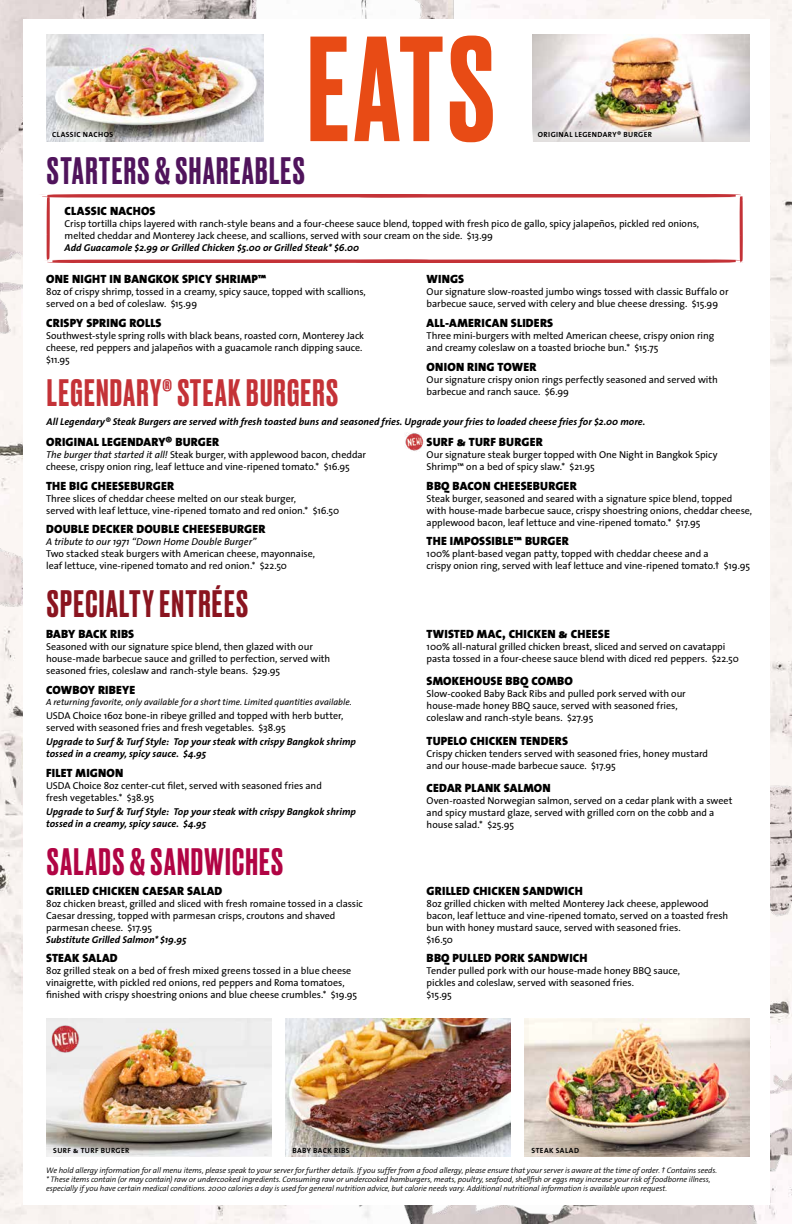
<style>
.page{position:relative;width:792px;height:1224px;background:#fff}
.page>*{position:absolute;margin:0;border:0;box-sizing:border-box;transform-origin:0 0}
.t1{font:500 140.6px "Druk";color:#e84b15}
.t2{font:500 36px "Druk";letter-spacing:.04em;color:#c43237}
.t3{font:500 36px "Druk";letter-spacing:.04em;color:#50145c}
.t4{font:500 36px "Druk";letter-spacing:.04em;color:#b10444}
.t5{font:500 36px "Druk";letter-spacing:.04em;color:#8a141f}
.t6{font:12px "The Sans Black Caps";letter-spacing:.015em;color:#000}
.t7{font:10px/12px "The Sans";letter-spacing:-.005em;color:#000}
.t8{font:italic 700 10px/12px "The Sans";color:#000}
.t9{font:italic 10px "The Sans";color:#000}
.t10{font:italic 9px "The Sans";color:#000}
.t11{font:italic 300 8px/9px "The Sans";letter-spacing:-.01em;color:#000}
.t12{font:7.5px "The Sans Bold Caps";letter-spacing:.055em;color:#000}
.s1{font-style:italic}
</style>
<div class="page">
<img style="left:0;top:0;width:792px;height:1224px">
<img style="left:302px;top:688px;width:490px;height:536px">
<img style="left:0;top:0;width:499px;height:741px">
<div style="left:23px;top:19px;width:746px;height:1186px;background:#fff"></div>
<img style="left:47px;top:35px;width:217px;height:107px">
<img style="left:533px;top:35px;width:217px;height:107px">
<img style="left:405px;top:433px;width:19px;height:18px">
<img style="left:46px;top:1018px;width:225px;height:138px">
<img style="left:285px;top:1018px;width:225px;height:138px">
<img style="left:525px;top:1018px;width:225px;height:138px">
<img style="left:50px;top:1024px;width:32px;height:31px">
<svg style="left:41px;top:194px;width:702px;height:69px"></svg>
<p class="t12" style="left:52px;top:128px;width:62px">CLASSIC NACHOS</p>
<h1 class="t1" style="left:307px;top:-7px;width:189px">EATS</h1>
<h2 class="t3" style="left:47px;top:146px;width:259px">STARTERS &amp; SHAREABLES</h2>
<p class="t12" style="left:538px;top:128px;width:116px">ORIGINAL LEGENDARY® BURGER</p>
<p class="t6" style="left:65px;top:200px;width:92px">CLASSIC NACHOS</p>
<p class="t7" style="left:65px;top:217px;width:636px">Crisp tortilla chips layered with ranch-style beans and a four-cheese sauce blend, topped with fresh pico de gallo, spicy jalapeños, pickled red onions, melted cheddar and Monterey Jack cheese, and scallions, served with sour cream on the side. $13.99</p>
<p class="t8" style="left:65px;top:241px;width:296px">Add Guacamole $2.99 or Grilled Chicken $5.00 or Grilled Steak* $6.00</p>
<p class="t6" style="left:46px;top:269px;width:222px">ONE NIGHT IN BANGKOK SPICY SHRIMP™</p>
<p class="t7" style="left:46px;top:285px;width:321px">8oz of crispy shrimp, tossed in a creamy, spicy sauce, topped with scallions, served on a bed of coleslaw. $15.99</p>
<p class="t6" style="left:46px;top:313px;width:117px">CRISPY SPRING ROLLS</p>
<p class="t7" style="left:46px;top:329px;width:320px">Southwest-style spring rolls with black beans, roasted corn, Monterey Jack cheese, red peppers and jalapeños with a guacamole ranch dipping sauce. $11.95</p>
<p class="t6" style="left:427px;top:269px;width:39px">WINGS</p>
<p class="t7" style="left:427px;top:285px;width:303px">Our signature slow-roasted jumbo wings tossed with classic Buffalo or barbecue sauce, served with celery and blue cheese dressing. $15.99</p>
<p class="t6" style="left:427px;top:313px;width:128px">ALL-AMERICAN SLIDERS</p>
<p class="t7" style="left:427px;top:329px;width:289px">Three mini-burgers with melted American cheese, crispy onion ring and creamy coleslaw on a toasted brioche bun.* $15.75</p>
<p class="t6" style="left:427px;top:356px;width:111px">ONION RING TOWER</p>
<p class="t7" style="left:427px;top:373px;width:293px">Our signature crispy onion rings perfectly seasoned and served with barbecue and ranch sauce. $6.99</p>
<h2 class="t2" style="left:47px;top:368px;width:293px">LEGENDARY® STEAK BURGERS</h2>
<p class="t6" style="left:46px;top:431px;width:175px">ORIGINAL LEGENDARY® BURGER</p>
<p class="t7" style="left:46px;top:448px;width:321px"><span class="s1">The burger that started it all!</span> Steak burger, with applewood bacon, cheddar cheese, crispy onion ring, leaf lettuce and vine-ripened tomato.* $16.95</p>
<p class="t6" style="left:46px;top:475px;width:130px">THE BIG CHEESEBURGER</p>
<p class="t7" style="left:46px;top:492px;width:294px">Three slices of cheddar cheese melted on our steak burger,<br>served with leaf lettuce, vine-ripened tomato and red onion.* $16.50</p>
<p class="t6" style="left:46px;top:519px;width:221px">DOUBLE DECKER DOUBLE CHEESEBURGER</p>
<p class="t9" style="left:46px;top:534px;width:212px">A tribute to our 1971 “Down Home Double Burger”</p>
<p class="t7" style="left:46px;top:548px;width:270px">Two stacked steak burgers with American cheese, mayonnaise, leaf lettuce, vine-ripened tomato and red onion.* $22.50</p>
<p class="t8" style="left:47px;top:415px;width:600px">All Legendary® Steak Burgers are served with fresh toasted buns and seasoned fries. Upgrade your fries to loaded cheese fries for $2.00 more.</p>
<p class="t6" style="left:427px;top:431px;width:118px">SURF &amp; TURF BURGER</p>
<p class="t7" style="left:427px;top:448px;width:292px">Our signature steak burger topped with One Night in Bangkok Spicy<br>Shrimp™ on a bed of spicy slaw.* $21.95</p>
<p class="t6" style="left:427px;top:475px;width:152px">BBQ BACON CHEESEBURGER</p>
<p class="t7" style="left:427px;top:492px;width:327px">Steak burger, seasoned and seared with a signature spice blend, topped with house-made barbecue sauce, crispy shoestring onions, cheddar cheese, applewood bacon, leaf lettuce and vine-ripened tomato.* $17.95</p>
<p class="t6" style="left:427px;top:531px;width:144px">THE IMPOSSIBLE™ BURGER</p>
<p class="t7" style="left:427px;top:548px;width:325px">100% plant-based vegan patty, topped with cheddar cheese and a<br>crispy onion ring, served with leaf lettuce and vine-ripened tomato.† $19.95</p>
<h2 class="t5" style="left:47px;top:579px;width:203px">SPECIALTY ENTRÉES</h2>
<p class="t6" style="left:46px;top:624px;width:90px">BABY BACK RIBS</p>
<p class="t7" style="left:46px;top:640px;width:286px">Seasoned with our signature spice blend, then glazed with our house-made barbecue sauce and grilled to perfection, served with seasoned fries, coleslaw and ranch-style beans. $29.95</p>
<p class="t6" style="left:46px;top:680px;width:91px">COWBOY RIBEYE</p>
<p class="t10" style="left:46px;top:694px;width:307px">A returning favorite, only available for a short time. Limited quantities available.</p>
<p class="t7" style="left:46px;top:709px;width:299px">USDA Choice 16oz bone-in ribeye grilled and topped with herb butter, served with seasoned fries and fresh vegetables. $38.95</p>
<p class="t8" style="left:46px;top:735px;width:311px">Upgrade to Surf &amp; Turf Style: Top your steak with crispy Bangkok shrimp tossed in a creamy, spicy sauce. $4.95</p>
<p class="t6" style="left:46px;top:762px;width:79px">FILET MIGNON</p>
<p class="t7" style="left:46px;top:779px;width:277px">USDA Choice 8oz center-cut filet, served with seasoned fries and fresh vegetables.* $38.95</p>
<p class="t8" style="left:46px;top:805px;width:311px">Upgrade to Surf &amp; Turf Style: Top your steak with crispy Bangkok shrimp tossed in a creamy, spicy sauce. $4.95</p>
<h2 class="t4" style="left:47px;top:837px;width:238px">SALADS &amp; SANDWICHES</h2>
<p class="t6" style="left:46px;top:880px;width:178px">GRILLED CHICKEN CAESAR SALAD</p>
<p class="t7" style="left:46px;top:897px;width:318px">8oz chicken breast, grilled and sliced with fresh romaine tossed in a classic<br>Caesar dressing, topped with parmesan crisps, croutons and shaved parmesan cheese. $17.95</p>
<p class="t8" style="left:46px;top:933px;width:142px">Substitute Grilled Salmon* $19.95</p>
<p class="t6" style="left:46px;top:948px;width:73px">STEAK SALAD</p>
<p class="t7" style="left:46px;top:965px;width:313px">8oz grilled steak on a bed of fresh mixed greens tossed in a blue cheese vinaigrette, with pickled red onions, red peppers and Roma tomatoes, finished with crispy shoestring onions and blue cheese crumbles.* $19.95</p>
<p class="t6" style="left:427px;top:624px;width:185px">TWISTED MAC, CHICKEN &amp; CHEESE</p>
<p class="t7" style="left:427px;top:640px;width:314px">100% all-natural grilled chicken breast, sliced and served on cavatappi pasta tossed in a four-cheese sauce blend with diced red peppers. $22.50</p>
<p class="t6" style="left:427px;top:671px;width:148px">SMOKEHOUSE BBQ COMBO</p>
<p class="t7" style="left:427px;top:688px;width:261px">Slow-cooked Baby Back Ribs and pulled pork served with our house-made honey BBQ sauce, served with seasoned fries, coleslaw and ranch-style beans. $27.95</p>
<p class="t6" style="left:427px;top:731px;width:143px">TUPELO CHICKEN TENDERS</p>
<p class="t7" style="left:427px;top:747px;width:283px">Crispy chicken tenders served with seasoned fries, honey mustard and our house-made barbecue sauce. $17.95</p>
<p class="t6" style="left:427px;top:778px;width:126px">CEDAR PLANK SALMON</p>
<p class="t7" style="left:427px;top:794px;width:307px">Oven-roasted Norwegian salmon, served on a cedar plank with a sweet and spicy mustard glaze, served with grilled corn on the cobb and a house salad.* $25.95</p>
<p class="t6" style="left:427px;top:880px;width:158px">GRILLED CHICKEN SANDWICH</p>
<p class="t7" style="left:427px;top:897px;width:303px">8oz grilled chicken with melted Monterey Jack cheese, applewood bacon, leaf lettuce and vine-ripened tomato, served on a toasted fresh bun with honey mustard sauce, served with seasoned fries.<br>$16.50</p>
<p class="t6" style="left:427px;top:948px;width:163px">BBQ PULLED PORK SANDWICH</p>
<p class="t7" style="left:427px;top:965px;width:255px">Tender pulled pork with our house-made honey BBQ sauce, pickles and coleslaw, served with seasoned fries.<br>$15.95</p>
<p class="t12" style="left:53px;top:1144px;width:78px">SURF &amp; TURF BURGER</p>
<p class="t12" style="left:292px;top:1144px;width:59px">BABY BACK RIBS</p>
<p class="t12" style="left:532px;top:1144px;width:49px">STEAK SALAD</p>
<p class="t11" style="left:46px;top:1166px;width:673px">We hold allergy information for all menu items, please speak to your server for further details. If you suffer from a food allergy, please ensure that your server is aware at the time of order. † Contains seeds. * These items contain (or may contain) raw or undercooked ingredients. Consuming raw or undercooked hamburgers, meats, poultry, seafood, shellfish or eggs may increase your risk of foodborne illness, especially if you have certain medical conditions. 2000 calories a day is used for general nutrition advice, but calorie needs vary. Additional nutritional information is available upon request.</p>
</div>
